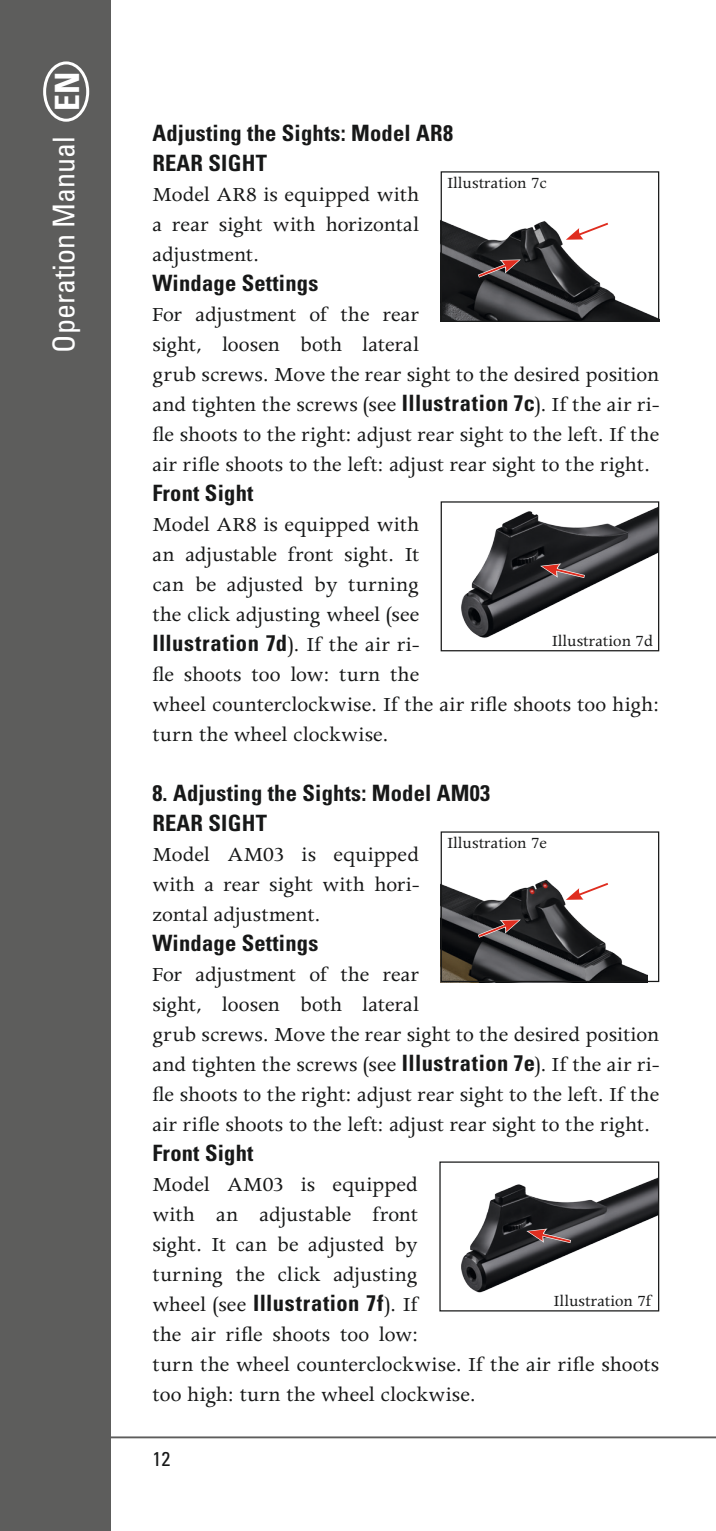
<style>
.page{position:relative;width:716px;height:1531px;background:#fff}
.page>*{position:absolute;margin:0;border:0;box-sizing:border-box;transform-origin:0 0}
.t1{font:700 condensed 33.5px "Univers";color:#fff}
.t2{font:condensed 30px "Univers";color:#fff}
.Fließtext_Apollo_9_1{font:22.5px/30px "Apollo MT Std";color:#171818}
.Headline_Univers_9_1{font:700 condensed 22.5px "Univers";letter-spacing:.01em;color:#171818}
.t3{font:condensed 20px "Univers";color:#171818}
.Bildtext_Apollo_7_8{font:17.5px "Apollo MT Std";color:#171818}
.s1{font-family:"Univers";font-weight:700;font-stretch:condensed}
</style>
<div class="page">
<hr style="left:0;top:1436px;width:716px;height:2px;background:#5d5d5c">
<div style="left:0;top:0;width:110px;height:1531px;background:#5d5d5c"></div>
<div style="left:43px;top:61px;width:46px;height:61px;border:3px solid #fff;border-radius:50%"></div>
<img style="left:442px;top:220px;width:215px;height:100px">
<div style="left:440px;top:171px;width:219px;height:151px;border:1px solid #171818"></div>
<svg style="left:474px;top:259px;width:47px;height:21px"></svg>
<svg style="left:566px;top:221px;width:44px;height:19px"></svg>
<img style="left:461px;top:507px;width:196px;height:131px">
<div style="left:440px;top:501px;width:219px;height:150px;border:1px solid #171818"></div>
<svg style="left:540px;top:563px;width:48px;height:17px"></svg>
<img style="left:461px;top:1178px;width:196px;height:115px">
<div style="left:439px;top:1161px;width:220px;height:150px;border:1px solid #171818"></div>
<svg style="left:526px;top:1228px;width:48px;height:17px"></svg>
<img style="left:442px;top:879px;width:205px;height:101px">
<div style="left:440px;top:831px;width:219px;height:151px;border:1px solid #171818"></div>
<svg style="left:474px;top:919px;width:47px;height:21px"></svg>
<svg style="left:566px;top:881px;width:44px;height:19px"></svg>
<p class="t1" style="left:47px;top:111px;width:41px;rotate:-90deg">EN</p>
<p class="t2" style="left:45px;top:353px;width:218px;rotate:-90deg">Operation Manual</p>
<p class="Headline_Univers_9_1" style="left:152px;top:119px;width:302px">Adjusting the Sights: Model AR8</p>
<p class="Headline_Univers_9_1" style="left:152px;top:149px;width:116px">REAR SIGHT</p>
<p class="Fließtext_Apollo_9_1" style="left:152px;top:181px;width:268px;text-align:justify">Model AR8 is equipped with a rear sight with horizontal adjustment.</p>
<p class="Headline_Univers_9_1" style="left:152px;top:269px;width:167px">Windage Settings</p>
<p class="Fließtext_Apollo_9_1" style="left:152px;top:301px;width:508px">For adjustment of the rear<br>sight, loosen both lateral<br>grub screws. Move the rear sight to the desired position and tighten the screws (see <span class="s1">Illustration 7c</span>). If the air ri&shy;fle shoots to the right: adjust rear sight to the left. If the air rifle shoots to the left: adjust rear sight to the right.</p>
<p class="Headline_Univers_9_1" style="left:152px;top:479px;width:103px">Front Sight</p>
<p class="Fließtext_Apollo_9_1" style="left:152px;top:511px;width:508px">Model AR8 is equipped with<br>an adjustable front sight. It<br>can be adjusted by turning<br>the click adjusting wheel (see<br><span class="s1">Illustration 7d</span>). If the air ri-<br>fle shoots too low: turn the<br>wheel counterclockwise. If the air rifle shoots too high: turn the wheel clockwise.</p>
<p class="Bildtext_Apollo_7_8" style="left:447px;top:174px;width:101px">Illustration 7c</p>
<p class="Bildtext_Apollo_7_8" style="left:552px;top:631px;width:103px">Illustration 7d</p>
<p class="Headline_Univers_9_1" style="left:152px;top:779px;width:339px">8. Adjusting the Sights: Model AM03</p>
<p class="Headline_Univers_9_1" style="left:152px;top:809px;width:116px">REAR SIGHT</p>
<p class="Fließtext_Apollo_9_1" style="left:152px;top:841px;width:268px;text-align:justify">Model AM03 is equipped with a rear sight with hori&shy;zontal adjustment.</p>
<p class="Headline_Univers_9_1" style="left:152px;top:929px;width:167px">Windage Settings</p>
<p class="Fließtext_Apollo_9_1" style="left:152px;top:961px;width:508px">For adjustment of the rear<br>sight, loosen both lateral<br>grub screws. Move the rear sight to the desired position and tighten the screws (see <span class="s1">Illustration 7e</span>). If the air ri&shy;fle shoots to the right: adjust rear sight to the left. If the air rifle shoots to the left: adjust rear sight to the right.</p>
<p class="Headline_Univers_9_1" style="left:152px;top:1139px;width:103px">Front Sight</p>
<p class="Fließtext_Apollo_9_1" style="left:152px;top:1171px;width:508px">Model AM03 is equipped<br>with an adjustable front<br>sight. It can be adjusted by<br>turning the click adjusting<br>wheel (see <span class="s1">Illustration 7f</span>). If<br>the air rifle shoots too low:<br>turn the wheel counterclockwise. If the air rifle shoots too high: turn the wheel clockwise.</p>
<p class="Bildtext_Apollo_7_8" style="left:447px;top:834px;width:101px">Illustration 7e</p>
<p class="Bildtext_Apollo_7_8" style="left:554px;top:1291px;width:99px">Illustration 7f</p>
<p class="t3" style="left:152px;top:1446px;width:19px">12</p>
</div>
